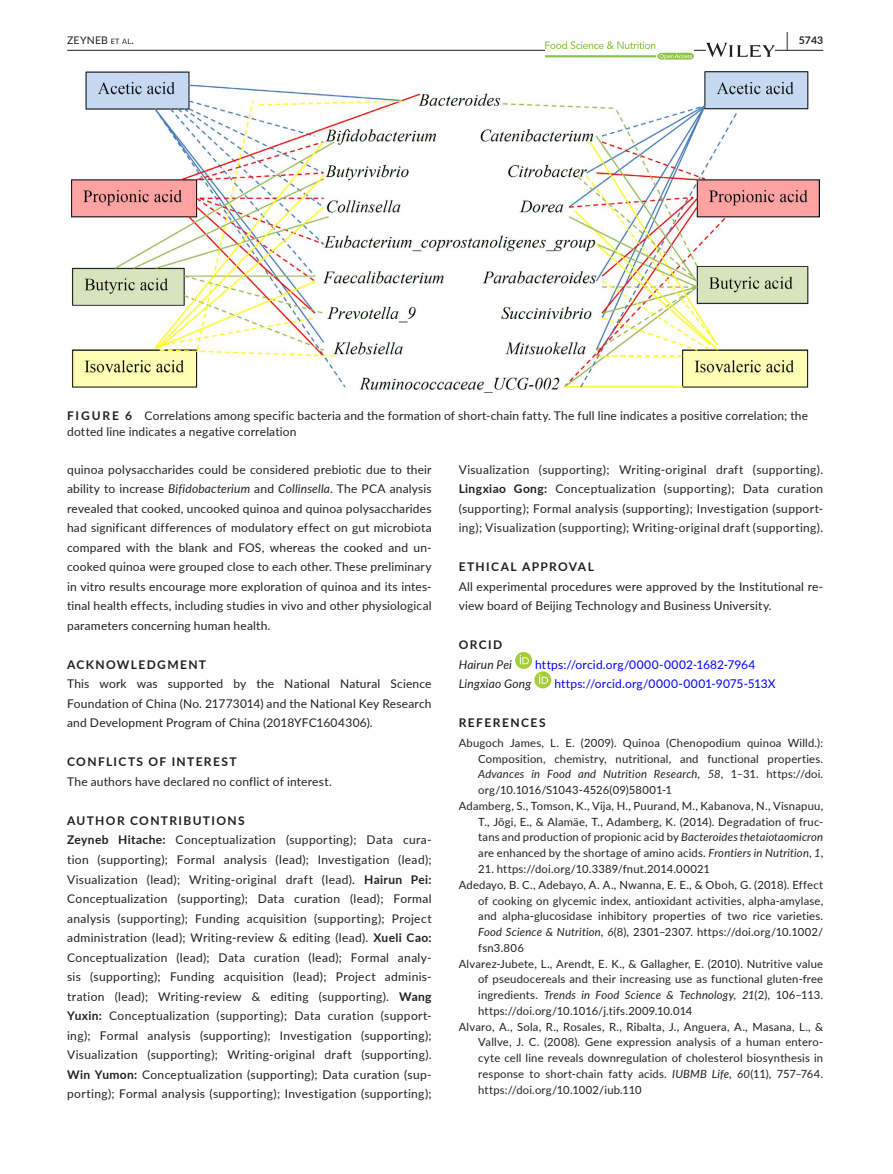
<style>
.page{position:relative;width:893px;height:1174px;background:#fff}
.page>*{position:absolute;margin:0;border:0;box-sizing:border-box;transform-origin:0 0}
.t1{font:700 19.5px "Lato";color:#231f20;scale:.48 1}
.t2{font:12px/19.5px "Lato";letter-spacing:.025em;color:#231f20;text-align:justify}
.t3{font:12px "Lato";letter-spacing:.015em;color:#00f}
.t4{font:700 12px "Lato";letter-spacing:.115em;color:#231f20}
.t5{font:italic 12px "Lato";letter-spacing:.015em;color:#231f20}
.t6{font:11.25px "Lato";letter-spacing:.015em;color:#231f20}
.t7{font:italic 11.25px "Lato";letter-spacing:.015em;color:#231f20}
.t8{font:10.5px "Lato";letter-spacing:.015em;color:#231f20}
.t9{font:700 10.5px "Lato";color:#231f20}
.s1{font-size:7.35px}
.s2{font-weight:700}
.s3{font-style:italic}
.s4{font-style:normal}
</style>
<div class="page">
<hr style="left:67px;top:50px;width:756px;height:1px;background:#231f20">
<svg style="left:545px;top:41px;width:149px;height:19px"></svg>
<svg style="left:706px;top:43px;width:69px;height:14px"></svg>
<svg style="left:515px;top:652px;width:17px;height:17px"></svg>
<svg style="left:520px;top:655px;width:9px;height:9px"></svg>
<div style="left:534px;top:671px;width:17px;height:17px;background:#a5cd39;border-radius:50%"></div>
<svg style="left:539px;top:674px;width:9px;height:10px"></svg>
<img style="left:71px;top:72px;width:748px;height:319px">
<h1 class="t1" style="left:786px;top:25px;width:7px">|</h1>
<p class="t8" style="left:67px;top:33px;width:68px">ZEYNEB <span class="s1">et al</span>.</p>
<p class="t9" style="left:799px;top:33px;width:26px">5743</p>
<p class="t2" style="left:67px;top:406px;width:742px;line-height:16.5px"><span class="s2">FIGURE 6</span> Correlations among specific bacteria and the formation of short-chain fatty. The full line indicates a positive correlation; the dotted line indicates a negative correlation</p>
<p class="t2" style="left:67px;top:459px;width:366px">quinoa polysaccharides could be considered prebiotic due to their ability to increase <span class="s3">Bifidobacterium</span> and <span class="s3">Collinsella</span>. The PCA analysis revealed that cooked, uncooked quinoa and quinoa polysaccharides had significant differences of modulatory effect on gut microbiota compared with the blank and FOS, whereas the cooked and un&shy;cooked quinoa were grouped close to each other. These preliminary in vitro results encourage more exploration of quinoa and its intes&shy;tinal health effects, including studies in vivo and other physiological parameters concerning human health.</p>
<p class="t4" style="left:67px;top:655px;width:141px">ACKNOWLEDGMENT</p>
<p class="t2" style="left:67px;top:674px;width:366px">This work was supported by the National Natural Science Foundation of China (No. 21773014) and the National Key Research and Development Program of China (2018YFC1604306).</p>
<p class="t4" style="left:67px;top:753px;width:171px">CONFLICTS OF INTEREST</p>
<p class="t2" style="left:67px;top:771px;width:266px">The authors have declared no conflict of interest.</p>
<p class="t2" style="left:67px;top:810px;width:366px;text-align:left"><span class="s2">AUTHOR CONTRIBUTIONS<br>Zeyneb Hitache:</span> Conceptualization (supporting); Data cura&shy;tion (supporting); Formal analysis (lead); Investigation (lead); Visualization (lead); Writing-original draft (lead). <span class="s2">Hairun Pei:<br></span>Conceptualization (supporting); Data curation (lead); Formal analysis (supporting); Funding acquisition (supporting); Project administration (lead); Writing-review &amp; editing (lead). <span class="s2">Xueli Cao:<br></span>Conceptualization (lead); Data curation (lead); Formal analy&shy;sis (supporting); Funding acquisition (lead); Project adminis&shy;tration (lead); Writing-review &amp; editing (supporting). <span class="s2">Wang Yuxin:</span> Conceptualization (supporting); Data curation (support&shy;ing); Formal analysis (supporting); Investigation (supporting); Visualization (supporting); Writing-original draft (supporting).<br><span class="s2">Win Yumon:</span> Conceptualization (supporting); Data curation (sup&shy;porting); Formal analysis (supporting); Investigation (supporting);</p>
<p class="t2" style="left:459px;top:459px;width:366px">Visualization (supporting); Writing-original draft (supporting).<br><span class="s2">Lingxiao Gong:</span> Conceptualization (supporting); Data curation (supporting); Formal analysis (supporting); Investigation (support&shy;ing); Visualization (supporting); Writing-original draft (supporting).</p>
<p class="t4" style="left:459px;top:558px;width:137px">ETHICAL APPROVAL</p>
<p class="t2" style="left:459px;top:576px;width:366px">All experimental procedures were approved by the Institutional re&shy;view board of Beijing Technology and Business University.</p>
<p class="t4" style="left:459px;top:636px;width:45px">ORCID</p>
<p class="t5" style="left:459px;top:656px;width:55px">Hairun Pei</p>
<p class="t3" style="left:535px;top:656px;width:222px">https://orcid.org/0000-0002-1682-7964</p>
<p class="t5" style="left:459px;top:675px;width:74px">Lingxiao Gong</p>
<p class="t3" style="left:554px;top:675px;width:223px">https://orcid.org/0000-0001-9075-513X</p>
<p class="t4" style="left:459px;top:714px;width:88px">REFERENCES</p>
<p class="t6" style="left:459px;top:735px;width:366px">Abugoch James, L. E. (2009). Quinoa (Chenopodium quinoa Willd.):</p>
<p class="t6" style="left:478px;top:750px;width:346px">Composition, chemistry, nutritional, and functional properties.</p>
<p class="t7" style="left:478px;top:766px;width:347px">Advances in Food and Nutrition Research<span class="s4">,</span> 58<span class="s4">, 1–31. https://doi.</span></p>
<p class="t6" style="left:478px;top:782px;width:195px">org/10.1016/S1043-4526(09)58001-1</p>
<p class="t6" style="left:459px;top:798px;width:366px">Adamberg, S., Tomson, K., Vija, H., Puurand, M., Kabanova, N., Visnapuu,</p>
<p class="t6" style="left:478px;top:813px;width:346px">T., Jõgi, E., &amp; Alamäe, T., Adamberg, K. (2014). Degradation of fruc-</p>
<p class="t6" style="left:478px;top:829px;width:347px">tans and production of propionic acid by <span class="s3">Bacteroides thetaiotaomicron</span></p>
<p class="t6" style="left:478px;top:845px;width:347px">are enhanced by the shortage of amino acids. <span class="s3">Frontiers in Nutrition</span>, <span class="s3">1</span>,</p>
<p class="t6" style="left:478px;top:861px;width:233px">21. https://doi.org/10.3389/fnut.2014.00021</p>
<p class="t6" style="left:459px;top:876px;width:366px">Adedayo, B. C., Adebayo, A. A., Nwanna, E. E., &amp; Oboh, G. (2018). Effect</p>
<p class="t6" style="left:478px;top:892px;width:347px">of cooking on glycemic index, antioxidant activities, alpha-amylase,</p>
<p class="t6" style="left:478px;top:908px;width:346px">and alpha-glucosidase inhibitory properties of two rice varieties.</p>
<p class="t6" style="left:478px;top:924px;width:346px"><span class="s3">Food Science &amp; Nutrition</span>, <span class="s3">6</span>(8), 2301–2307. https://doi.org/10.1002/</p>
<p class="t6" style="left:478px;top:939px;width:47px">fsn3.806</p>
<p class="t6" style="left:459px;top:955px;width:366px">Alvarez-Jubete, L., Arendt, E. K., &amp; Gallagher, E. (2010). Nutritive value</p>
<p class="t6" style="left:478px;top:971px;width:346px">of pseudocereals and their increasing use as functional gluten-free</p>
<p class="t7" style="left:478px;top:987px;width:347px"><span class="s4">ingredients.</span> Trends in Food Science &amp; Technology<span class="s4">,</span> 21<span class="s4">(2), 106–113.</span></p>
<p class="t6" style="left:478px;top:1002px;width:216px">https://doi.org/10.1016/j.tifs.2009.10.014</p>
<p class="t6" style="left:459px;top:1018px;width:366px">Alvaro, A., Sola, R., Rosales, R., Ribalta, J., Anguera, A., Masana, L., &amp;</p>
<p class="t6" style="left:478px;top:1034px;width:346px">Vallve, J. C. (2008). Gene expression analysis of a human entero-</p>
<p class="t6" style="left:478px;top:1050px;width:347px">cyte cell line reveals downregulation of cholesterol biosynthesis in</p>
<p class="t6" style="left:478px;top:1065px;width:347px">response to short-chain fatty acids. <span class="s3">IUBMB Life</span>, <span class="s3">60</span>(11), 757–764.</p>
<p class="t6" style="left:478px;top:1081px;width:165px">https://doi.org/10.1002/iub.110</p>
</div>
